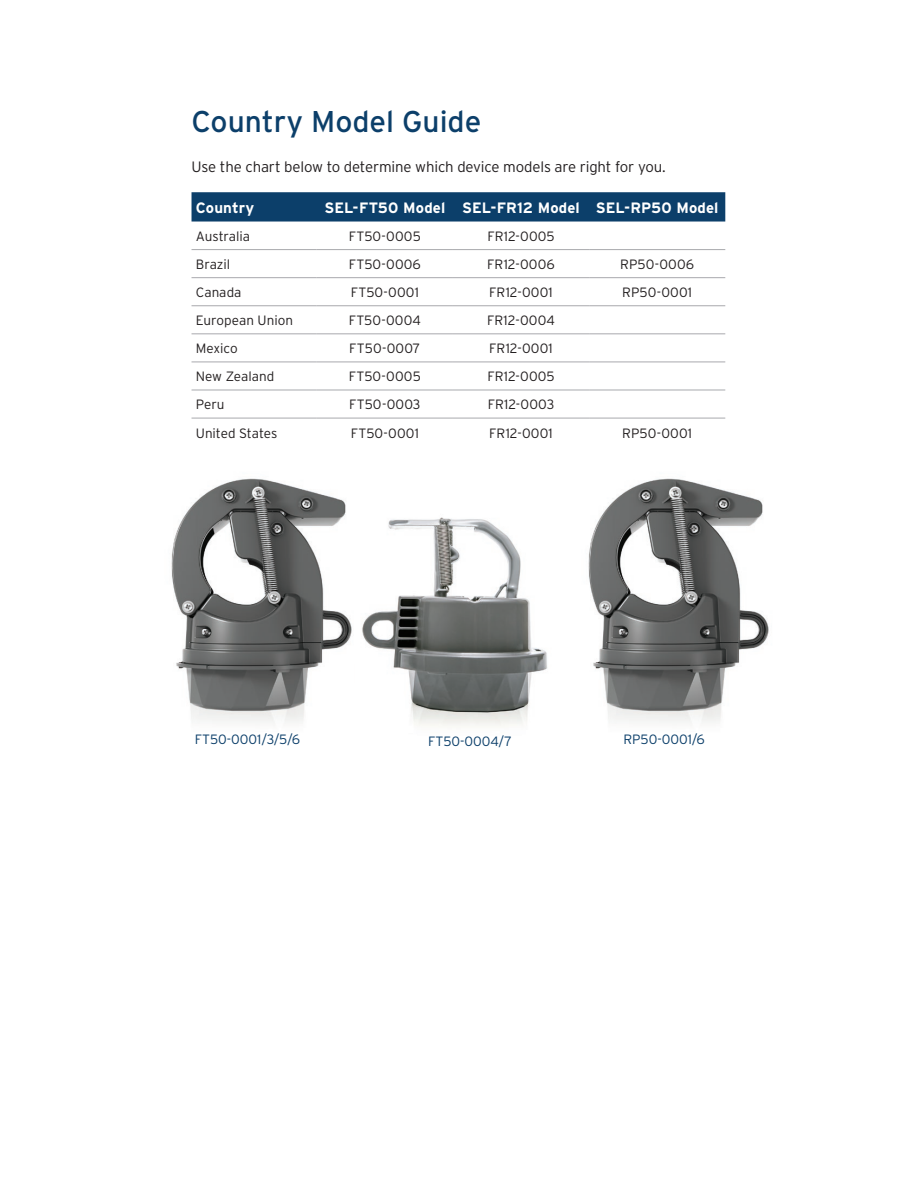
<style>
.page{position:relative;width:918px;height:1188px;background:#fff}
.page>*{position:absolute;margin:0;border:0;box-sizing:border-box;transform-origin:0 0}
.Heading___h1{font:30px "Interstate Poly";color:#0c3f6a}
.Body_Copy___p{font:300 15px "Interstate Poly";letter-spacing:-.01em;color:#231f20}
.Table_Heading{font:700 15px "Interstate Poly";letter-spacing:.005em;color:#fff}
.Table_Body{font:300 13.5px "Interstate Poly";letter-spacing:.005em;color:#231f20}
.Captions_Callouts{font:300 13.5px "Interstate Poly";color:#0c3f6a}
</style>
<div class="page">
<img style="left:171px;top:478px;width:181px;height:245px">
<img style="left:588px;top:478px;width:181px;height:245px">
<img style="left:362px;top:517px;width:186px;height:209px">
<div style="left:192px;top:192px;width:533px;height:30px;background:#0c3f6a"></div>
<hr style="left:192px;top:249px;width:125px;height:1px;background:#a8a9ad">
<hr style="left:317px;top:249px;width:136px;height:1px;background:#a8a9ad">
<hr style="left:453px;top:249px;width:136px;height:1px;background:#a8a9ad">
<hr style="left:589px;top:249px;width:136px;height:1px;background:#a8a9ad">
<hr style="left:192px;top:277px;width:125px;height:1px;background:#a8a9ad">
<hr style="left:317px;top:277px;width:136px;height:1px;background:#a8a9ad">
<hr style="left:453px;top:277px;width:136px;height:1px;background:#a8a9ad">
<hr style="left:589px;top:277px;width:136px;height:1px;background:#a8a9ad">
<hr style="left:192px;top:305px;width:125px;height:1px;background:#a8a9ad">
<hr style="left:317px;top:305px;width:136px;height:1px;background:#a8a9ad">
<hr style="left:453px;top:305px;width:136px;height:1px;background:#a8a9ad">
<hr style="left:589px;top:305px;width:136px;height:1px;background:#a8a9ad">
<hr style="left:192px;top:333px;width:125px;height:1px;background:#a8a9ad">
<hr style="left:317px;top:333px;width:136px;height:1px;background:#a8a9ad">
<hr style="left:453px;top:333px;width:136px;height:1px;background:#a8a9ad">
<hr style="left:589px;top:333px;width:136px;height:1px;background:#a8a9ad">
<hr style="left:192px;top:362px;width:125px;height:1px;background:#a8a9ad">
<hr style="left:317px;top:362px;width:136px;height:1px;background:#a8a9ad">
<hr style="left:453px;top:362px;width:136px;height:1px;background:#a8a9ad">
<hr style="left:589px;top:362px;width:136px;height:1px;background:#a8a9ad">
<hr style="left:192px;top:390px;width:125px;height:1px;background:#a8a9ad">
<hr style="left:317px;top:390px;width:136px;height:1px;background:#a8a9ad">
<hr style="left:453px;top:390px;width:136px;height:1px;background:#a8a9ad">
<hr style="left:589px;top:390px;width:136px;height:1px;background:#a8a9ad">
<hr style="left:192px;top:418px;width:125px;height:1px;background:#a8a9ad">
<hr style="left:317px;top:418px;width:136px;height:1px;background:#a8a9ad">
<hr style="left:453px;top:418px;width:136px;height:1px;background:#a8a9ad">
<hr style="left:589px;top:418px;width:136px;height:1px;background:#a8a9ad">
<p class="Heading___h1" style="left:192px;top:100px;width:291px">Country Model Guide</p>
<p class="Body_Copy___p" style="left:192px;top:156px;width:476px">Use the chart below to determine which device models are right for you.</p>
<p class="Table_Heading" style="left:196px;top:197px;width:60px">Country</p>
<p class="Table_Heading" style="left:325px;top:197px;width:122px">SEL-FT50 Model</p>
<p class="Table_Heading" style="left:462px;top:197px;width:119px">SEL-FR12 Model</p>
<p class="Table_Heading" style="left:596px;top:197px;width:124px">SEL-RP50 Model</p>
<p class="Table_Body" style="left:196px;top:227px;width:56px">Australia</p>
<p class="Table_Body" style="left:349px;top:227px;width:73px">FT50-0005</p>
<p class="Table_Body" style="left:487px;top:227px;width:69px">FR12-0005</p>
<p class="Table_Body" style="left:196px;top:255px;width:36px">Brazil</p>
<p class="Table_Body" style="left:349px;top:255px;width:74px">FT50-0006</p>
<p class="Table_Body" style="left:487px;top:255px;width:69px">FR12-0006</p>
<p class="Table_Body" style="left:620px;top:255px;width:75px">RP50-0006</p>
<p class="Table_Body" style="left:196px;top:283px;width:47px">Canada</p>
<p class="Table_Body" style="left:351px;top:283px;width:70px">FT50-0001</p>
<p class="Table_Body" style="left:489px;top:283px;width:65px">FR12-0001</p>
<p class="Table_Body" style="left:622px;top:283px;width:71px">RP50-0001</p>
<p class="Table_Body" style="left:196px;top:311px;width:99px">European Union</p>
<p class="Table_Body" style="left:349px;top:311px;width:74px">FT50-0004</p>
<p class="Table_Body" style="left:487px;top:311px;width:69px">FR12-0004</p>
<p class="Table_Body" style="left:196px;top:339px;width:43px">Mexico</p>
<p class="Table_Body" style="left:349px;top:339px;width:73px">FT50-0007</p>
<p class="Table_Body" style="left:489px;top:339px;width:65px">FR12-0001</p>
<p class="Table_Body" style="left:196px;top:367px;width:80px">New Zealand</p>
<p class="Table_Body" style="left:349px;top:367px;width:73px">FT50-0005</p>
<p class="Table_Body" style="left:487px;top:367px;width:69px">FR12-0005</p>
<p class="Table_Body" style="left:196px;top:395px;width:30px">Peru</p>
<p class="Table_Body" style="left:349px;top:395px;width:73px">FT50-0003</p>
<p class="Table_Body" style="left:488px;top:395px;width:68px">FR12-0003</p>
<p class="Table_Body" style="left:196px;top:423px;width:83px">United States</p>
<p class="Table_Body" style="left:351px;top:423px;width:70px">FT50-0001</p>
<p class="Table_Body" style="left:489px;top:423px;width:65px">FR12-0001</p>
<p class="Table_Body" style="left:622px;top:423px;width:71px">RP50-0001</p>
<p class="Captions_Callouts" style="left:195px;top:730px;width:107px">FT50-0001/3/5/6</p>
<p class="Captions_Callouts" style="left:428px;top:732px;width:86px">FT50-0004/7</p>
<p class="Captions_Callouts" style="left:623px;top:730px;width:83px">RP50-0001/6</p>
</div>
